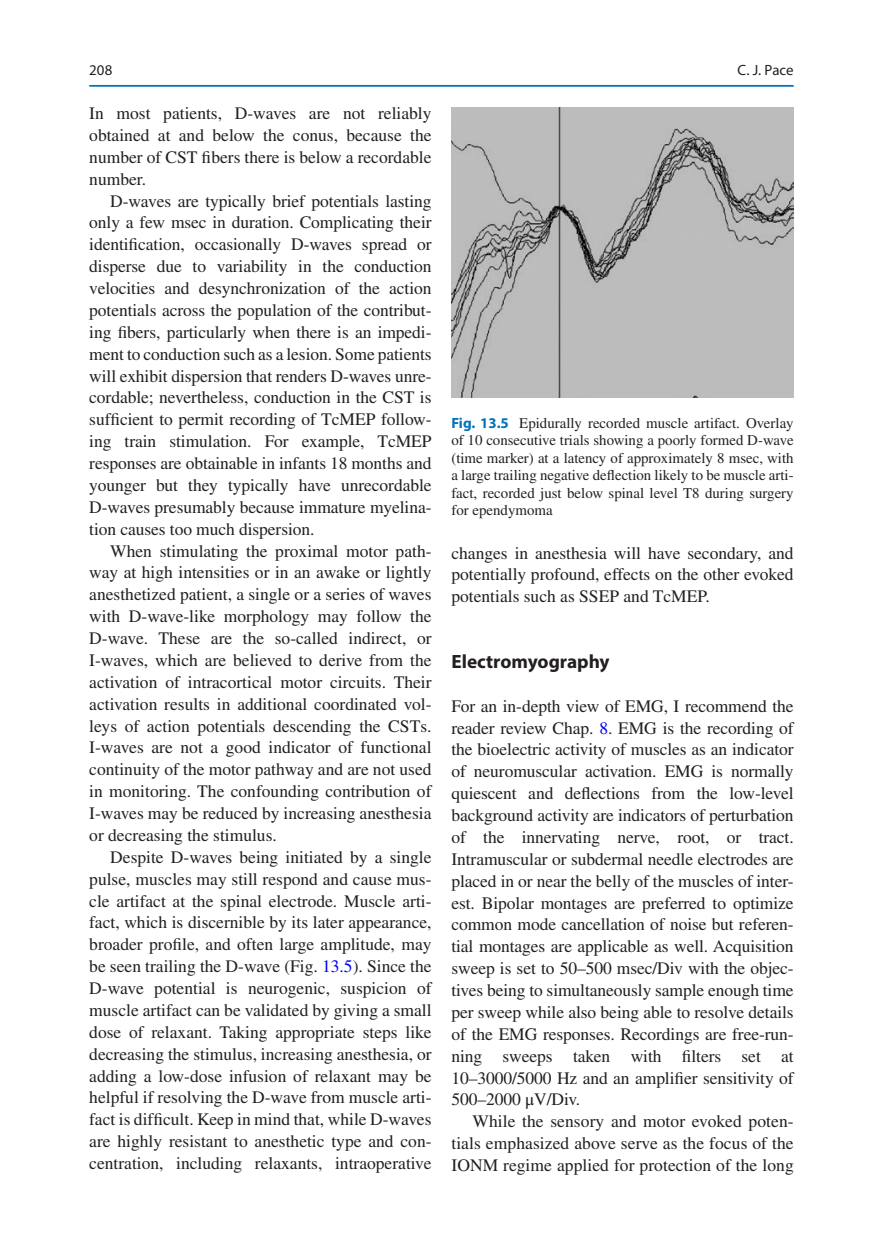
<style>
.page{position:relative;width:883px;height:1260px;background:#fff}
.page>*{position:absolute;margin:0;border:0;box-sizing:border-box;transform-origin:0 0}
.t1{font:700 19.25px "Ynwkpy Myriad Pro";color:#231f20}
.t2{font:17.5px/21.9px "Cpsnsn Times LT Std";color:#231f20;text-align:justify}
.t3{font:14.88px/17.5px "Cpsnsn Times LT Std";color:#231f20;text-align:justify}
.t4{font:14.88px "Mkcwls Myriad Pro";color:#231f20}
.t5{font:14.88px "Qvfltx Myriad Pro";color:#231f20}
.s1{color:#0000fa}
.s2{font-family:"Ynwkpy Myriad Pro";font-weight:700;color:#0073bc}
.s3{font-family:"Qlhbpk STIX General"}
</style>
<div class="page">
<img style="left:451px;top:107px;width:343px;height:291px">
<hr style="left:89px;top:85px;width:705px;height:2px;background:#0073bc">
<p class="t5" style="left:89px;top:61px;width:25px">208</p>
<p class="t2" style="left:89px;top:102px;width:344px">In most patients, D-waves are not reliably obtained at and below the conus, because the number of CST fibers there is below a recordable number.</p>
<p class="t2" style="left:89px;top:190px;width:344px;text-indent:21px">D-waves are typically brief potentials lasting only a few msec in duration. Complicating their identification, occasionally D-waves spread or disperse due to variability in the conduction velocities and desynchronization of the action potentials across the population of the contribut&shy;ing fibers, particularly when there is an impedi&shy;ment to conduction such as a lesion. Some patients will exhibit dispersion that renders D-waves unre&shy;cordable; nevertheless, conduction in the CST is sufficient to permit recording of TcMEP follow&shy;ing train stimulation. For example, TcMEP responses are obtainable in infants 18 months and younger but they typically have unrecordable D-waves presumably because immature myelina&shy;tion causes too much dispersion.</p>
<p class="t2" style="left:89px;top:540px;width:344px;text-indent:21px">When stimulating the proximal motor path&shy;way at high intensities or in an awake or lightly anesthetized patient, a single or a series of waves with D-wave-like morphology may follow the D-wave. These are the so-called indirect, or I-waves, which are believed to derive from the activation of intracortical motor circuits. Their activation results in additional coordinated vol&shy;leys of action potentials descending the CSTs.<br>I-waves are not a good indicator of functional continuity of the motor pathway and are not used in monitoring. The confounding contribution of I-waves may be reduced by increasing anesthesia or decreasing the stimulus.</p>
<p class="t2" style="left:89px;top:846px;width:344px;text-indent:21px">Despite D-waves being initiated by a single pulse, muscles may still respond and cause mus&shy;cle artifact at the spinal electrode. Muscle arti&shy;fact, which is discernible by its later appearance, broader profile, and often large amplitude, may be seen trailing the D-wave (Fig. <span class="s1">13.5</span>). Since the D-wave potential is neurogenic, suspicion of muscle artifact can be validated by giving a small dose of relaxant. Taking appropriate steps like decreasing the stimulus, increasing anesthesia, or adding a low-dose infusion of relaxant may be helpful if resolving the D-wave from muscle arti&shy;fact is difficult. Keep in mind that, while D-waves are highly resistant to anesthetic type and con&shy;centration, including relaxants, intraoperative</p>
<p class="t4" style="left:738px;top:61px;width:58px">C. J. Pace</p>
<p class="t3" style="left:451px;top:414px;width:344px"><span class="s2">Fig. 13.5</span> Epidurally recorded muscle artifact. Overlay of 10 consecutive trials showing a poorly formed D-wave (time marker) at a latency of approximately 8 msec, with a large trailing negative deflection likely to be muscle arti&shy;fact, recorded just below spinal level T8 during surgery for ependymoma</p>
<p class="t2" style="left:451px;top:542px;width:344px">changes in anesthesia will have secondary, and potentially profound, effects on the other evoked potentials such as SSEP and TcMEP.</p>
<p class="t1" style="left:451px;top:649px;width:160px">Electromyography</p>
<p class="t2" style="left:451px;top:695px;width:344px">For an in-depth view of EMG, I recommend the reader review Chap. <span class="s1">8</span>. EMG is the recording of the bioelectric activity of muscles as an indicator of neuromuscular activation. EMG is normally quiescent and deflections from the low-level background activity are indicators of perturbation of the innervating nerve, root, or tract.<br>Intramuscular or subdermal needle electrodes are placed in or near the belly of the muscles of inter&shy;est. Bipolar montages are preferred to optimize common mode cancellation of noise but referen&shy;tial montages are applicable as well. Acquisition sweep is set to 50–500 msec/Div with the objec&shy;tives being to simultaneously sample enough time per sweep while also being able to resolve details of the EMG responses. Recordings are free-run&shy;ning sweeps taken with filters set at 10–3000/5000 Hz and an amplifier sensitivity of 500–2000 <span class="s3">μ</span>V/Div.</p>
<p class="t2" style="left:451px;top:1110px;width:344px;text-indent:21px">While the sensory and motor evoked poten&shy;tials emphasized above serve as the focus of the IONM regime applied for protection of the long</p>
</div>
